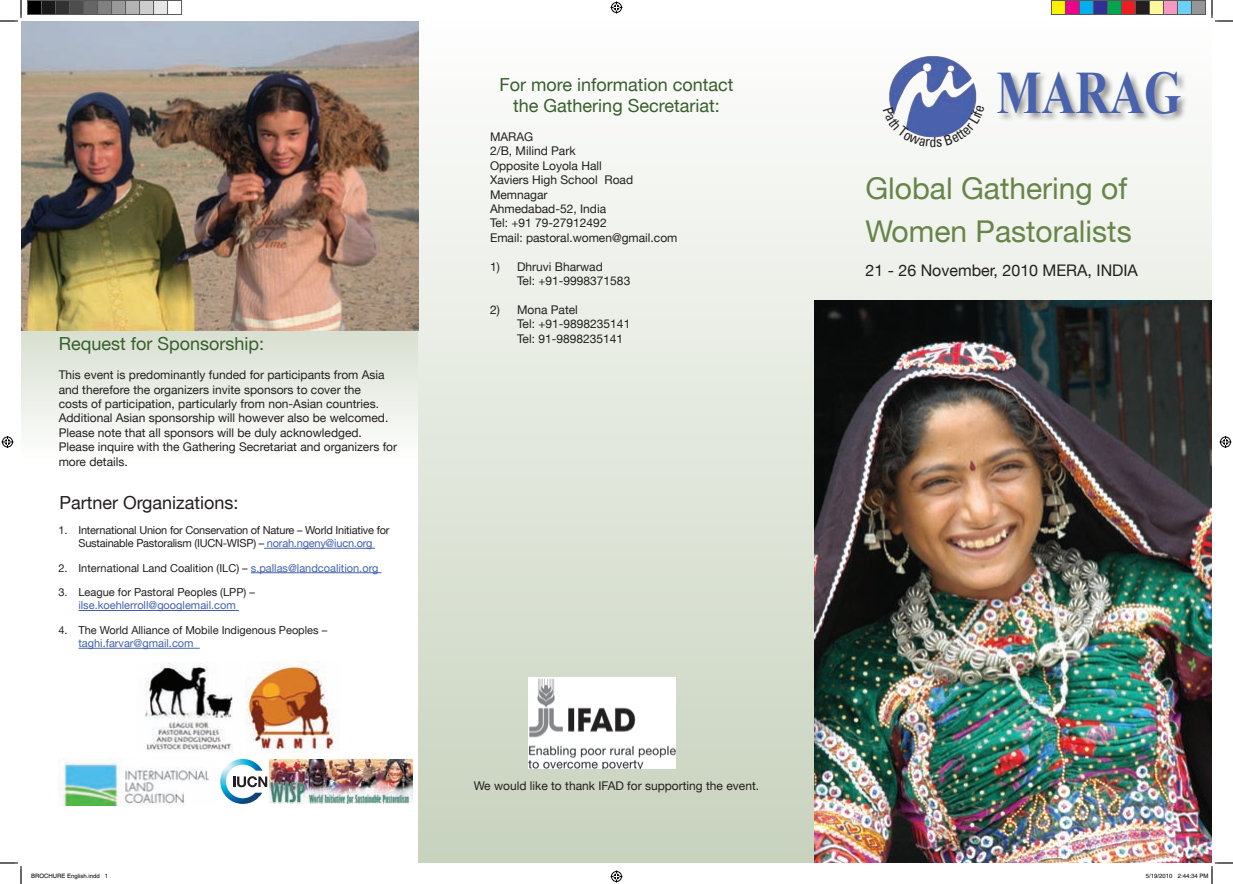
<style>
.page{position:relative;width:1233px;height:884px;background:#fff}
.page>*{position:absolute;margin:0;border:0;box-sizing:border-box;transform-origin:0 0}
.t1{font:700 60px "Times New Roman";color:#4962ad;scale:.79 1}
.t2{font:30px/43.2px "Helvetica Neue LT";color:#678548}
.t3{font:18px/21.6px "Helvetica Neue LT";color:#385f2d;text-align:center}
.t4{font:18px "Helvetica Neue LT";color:#231f20}
.t5{font:16px "Helvetica Neue LT";color:#231f20}
.t6{font:12px/14.4px "Helvetica Neue LT";color:#231f20}
.t7{font:11px "Helvetica Neue LT";color:#231f20}
.t8{font:11px/13.2px "Helvetica Neue LT";letter-spacing:-.02em;color:#231f20;text-align:center}
.t9{font:11px "Helvetica Neue LT";color:#4262ad}
.t10{font:6px "Helvetica";color:#000}
.s1{color:#4262ad}
</style>
<div class="page">
<div style="left:418px;top:21px;width:794px;height:842px;background:linear-gradient(to bottom,#fdfefd,#c7d2bd)"></div>
<svg style="left:21px;top:330px;width:397px;height:103px;fill:#e7ebe2"></svg>
<hr style="left:264px;top:548px;width:111px;height:1px;background:#4262ad">
<hr style="left:251px;top:572px;width:130px;height:1px;background:#4262ad">
<hr style="left:78px;top:610px;width:161px;height:1px;background:#4262ad">
<hr style="left:78px;top:648px;width:122px;height:1px;background:#4262ad">
<img style="left:269px;top:759px;width:144px;height:45px">
<img style="left:220px;top:759px;width:42px;height:45px">
<svg style="left:233px;top:776px;width:34px;height:11px"></svg>
<img style="left:528px;top:678px;width:147px;height:90px">
<img style="left:59px;top:760px;width:150px;height:45px">
<img style="left:144px;top:663px;width:89px;height:88px">
<img style="left:246px;top:662px;width:93px;height:90px">
<img style="left:21px;top:21px;width:397px;height:309px">
<img style="left:815px;top:301px;width:397px;height:562px">
<img style="left:864px;top:47px;width:136px;height:102px">
<div style="left:996px;top:71px;width:216px;height:95px;background:#231f20;opacity:.46"></div>
<svg style="left:0;top:0;width:22px;height:22px"></svg>
<svg style="left:0;top:862px;width:22px;height:22px"></svg>
<svg style="left:1211px;top:0;width:22px;height:22px"></svg>
<svg style="left:610px;top:2px;width:12px;height:12px"></svg>
<svg style="left:610px;top:870px;width:12px;height:12px"></svg>
<svg style="left:2px;top:436px;width:12px;height:12px"></svg>
<svg style="left:1219px;top:436px;width:12px;height:12px"></svg>
<div style="left:28px;top:0;width:14px;height:14px;background:#000"></div>
<div style="left:27px;top:0;width:15px;height:15px;border:1px solid #595959"></div>
<div style="left:42px;top:0;width:14px;height:14px;background:#1a1a1a"></div>
<div style="left:41px;top:0;width:15px;height:15px;border:1px solid #595959"></div>
<div style="left:56px;top:0;width:14px;height:14px;background:#333"></div>
<div style="left:55px;top:0;width:15px;height:15px;border:1px solid #595959"></div>
<div style="left:70px;top:0;width:14px;height:14px;background:#4d4d4d"></div>
<div style="left:69px;top:0;width:15px;height:15px;border:1px solid #595959"></div>
<div style="left:84px;top:0;width:14px;height:14px;background:#666"></div>
<div style="left:83px;top:0;width:15px;height:15px;border:1px solid #595959"></div>
<div style="left:98px;top:0;width:14px;height:14px;background:#808080"></div>
<div style="left:97px;top:0;width:15px;height:15px;border:1px solid #595959"></div>
<div style="left:112px;top:0;width:14px;height:14px;background:#999"></div>
<div style="left:111px;top:0;width:15px;height:15px;border:1px solid #595959"></div>
<div style="left:126px;top:0;width:14px;height:14px;background:#b3b3b3"></div>
<div style="left:125px;top:0;width:15px;height:15px;border:1px solid #595959"></div>
<div style="left:140px;top:0;width:14px;height:14px;background:#ccc"></div>
<div style="left:139px;top:0;width:15px;height:15px;border:1px solid #595959"></div>
<div style="left:154px;top:0;width:14px;height:14px;background:#e6e6e6"></div>
<div style="left:153px;top:0;width:15px;height:15px;border:1px solid #595959"></div>
<div style="left:167px;top:0;width:15px;height:15px;border:1px solid #595959"></div>
<div style="left:1051px;top:0;width:14px;height:14px;background:#fff101"></div>
<div style="left:1051px;top:0;width:15px;height:15px;border:1px solid #595959"></div>
<div style="left:1065px;top:0;width:14px;height:14px;background:#ed028c"></div>
<div style="left:1065px;top:0;width:15px;height:15px;border:1px solid #595959"></div>
<div style="left:1079px;top:0;width:14px;height:14px;background:#00aeef"></div>
<div style="left:1079px;top:0;width:15px;height:15px;border:1px solid #595959"></div>
<div style="left:1093px;top:0;width:14px;height:14px;background:#2e3092"></div>
<div style="left:1093px;top:0;width:15px;height:15px;border:1px solid #595959"></div>
<div style="left:1107px;top:0;width:14px;height:14px;background:#00a54f"></div>
<div style="left:1107px;top:0;width:15px;height:15px;border:1px solid #595959"></div>
<div style="left:1121px;top:0;width:14px;height:14px;background:#ee1d23"></div>
<div style="left:1121px;top:0;width:15px;height:15px;border:1px solid #595959"></div>
<div style="left:1135px;top:0;width:14px;height:14px;background:#231f20"></div>
<div style="left:1135px;top:0;width:15px;height:15px;border:1px solid #595959"></div>
<div style="left:1149px;top:0;width:14px;height:14px;background:#fff79a"></div>
<div style="left:1149px;top:0;width:15px;height:15px;border:1px solid #595959"></div>
<div style="left:1163px;top:0;width:14px;height:14px;background:#f499c2"></div>
<div style="left:1163px;top:0;width:15px;height:15px;border:1px solid #595959"></div>
<div style="left:1177px;top:0;width:14px;height:14px;background:#6bcff6"></div>
<div style="left:1177px;top:0;width:15px;height:15px;border:1px solid #595959"></div>
<div style="left:1191px;top:0;width:14px;height:14px;background:#939598"></div>
<div style="left:1191px;top:0;width:15px;height:15px;border:1px solid #595959"></div>
<svg style="left:1145px;top:862px;width:88px;height:22px"></svg>
<svg style="left:883px;top:105px;width:101px;height:42px"></svg>
<h3 class="t3" style="left:59px;top:333px;width:207px">Request for Sponsorship:</h3>
<p class="t6" style="left:59px;top:367px;width:340px">This event is predominantly funded for participants from Asia and therefore the organizers invite sponsors to cover the<br>costs of participation, particularly from non-Asian countries.<br>Additional Asian sponsorship will however also be welcomed.<br>Please note that all sponsors will be duly acknowledged.<br>Please inquire with the Gathering Secretariat and organizers for more details.</p>
<h3 class="t4" style="left:59px;top:492px;width:181px">Partner Organizations:</h3>
<p class="t8" style="left:58px;top:523px;width:332px">1. International Union for Conservation of Nature – World Initiative for<br>Sustainable Pastoralism (IUCN-WISP) – <span class="s1">norah.ngeny@iucn.org</span></p>
<p class="t7" style="left:58px;top:561px;width:321px">2. International Land Coalition (ILC) – <span class="s1">s.pallas@landcoalition.org</span></p>
<p class="t7" style="left:58px;top:586px;width:198px">3. League for Pastoral Peoples (LPP) –</p>
<p class="t9" style="left:78px;top:599px;width:159px">ilse.koehlerroll@googlemail.com</p>
<p class="t7" style="left:58px;top:623px;width:270px">4. The World Alliance of Mobile Indigenous Peoples –</p>
<p class="t9" style="left:78px;top:637px;width:117px">taghi.farvar@gmail.com</p>
<h3 class="t3" style="left:499px;top:73px;width:236px">For more information contact the Gathering Secretariat:</h3>
<p class="t6" style="left:490px;top:129px;width:189px">MARAG<br>2/B, Milind Park<br>Opposite Loyola Hall<br>Xaviers High School Road<br>Memnagar<br>Ahmedabad-52, India<br>Tel: +91 79-27912492<br>Email: pastoral.women@gmail.com</p>
<p class="t6" style="left:517px;top:259px;width:115px;text-indent:-27px">1) Dhruvi Bharwad<br>Tel: +91-9998371583</p>
<p class="t6" style="left:517px;top:302px;width:115px;text-indent:-27px">2) Mona Patel<br>Tel: +91-9898235141<br>Tel: 91-9898235141</p>
<p class="t6" style="left:474px;top:779px;width:287px">We would like to thank IFAD for supporting the event.</p>
<h1 class="t1" style="left:996px;top:51px;width:235px">MARAG</h1>
<h2 class="t2" style="left:865px;top:166px;width:268px">Global Gathering of<br>Women Pastoralists</h2>
<h3 class="t5" style="left:865px;top:260px;width:274px">21 - 26 November, 2010 MERA, INDIA</h3>
<p class="t10" style="left:31px;top:872px;width:79px">BROCHURE English.indd 1</p>
<p class="t10" style="left:1146px;top:872px;width:64px">5/19/2010 2:44:34 PM</p>
</div>
